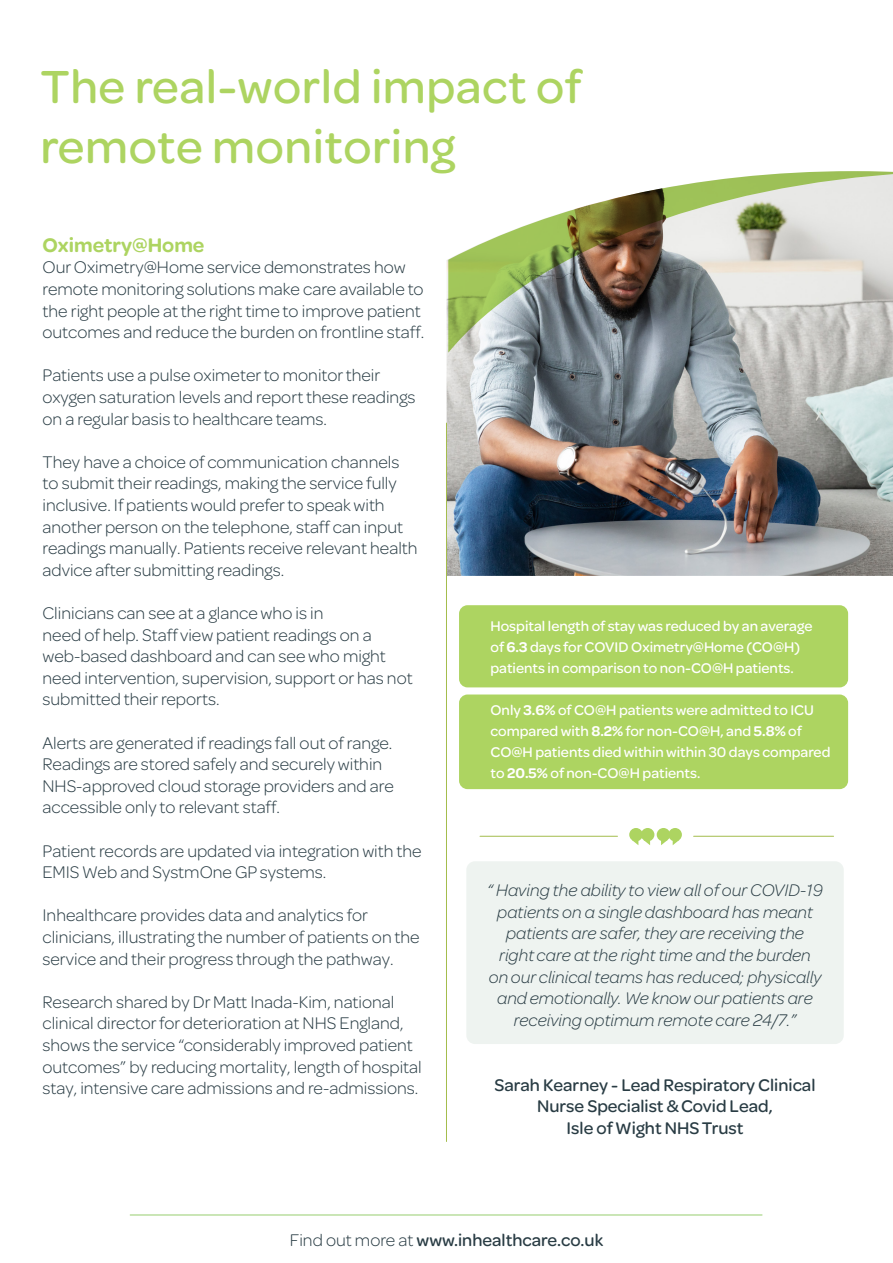
<style>
.page{position:relative;width:893px;height:1263px;background:#fff}
.page>*{position:absolute;margin:0;border:0;box-sizing:border-box;transform-origin:0 0}
.t1{font:500 49.5px/59.4px "Omnes";letter-spacing:.01em;color:#add461}
.t2{font:600 21px "Omnes";color:#add461}
.t3{font:300 18px/21.6px "Omnes";color:#293c44}
.t4{font:italic 300 18px/21.6px "Omnes";color:#293c44;text-align:center}
.t5{font:500 18px/21.6px "Omnes";color:#293c44;text-align:center}
.t6{font:500 15px/21px "Omnes";color:#fff}
.s1{font-weight:600}
.s2{font-weight:300}
</style>
<div class="page">
<img style="left:447px;top:259px;width:446px;height:317px">
<img style="left:448px;top:171px;width:445px;height:182px">
<div style="left:459px;top:694px;width:389px;height:95px;background:#add461;border-radius:9px"></div>
<div style="left:459px;top:605px;width:389px;height:82px;background:#add461;border-radius:9px"></div>
<div style="left:466px;top:861px;width:378px;height:183px;background:#eef3f0;border-radius:9px"></div>
<div style="left:629px;top:828px;width:14px;height:13px;background:#add461;border-radius:50%"></div>
<div style="left:641px;top:828px;width:13px;height:13px;background:#add461;border-radius:50%"></div>
<svg style="left:632px;top:840px;width:18px;height:5px"></svg>
<div style="left:668px;top:828px;width:14px;height:13px;background:#add461;border-radius:50%"></div>
<div style="left:657px;top:828px;width:13px;height:13px;background:#add461;border-radius:50%"></div>
<svg style="left:661px;top:840px;width:18px;height:5px"></svg>
<hr style="left:480px;top:836px;width:137px;height:1px;background:#a4bd4d">
<hr style="left:694px;top:836px;width:140px;height:1px;background:#a4bd4d">
<hr style="left:446px;top:423px;width:1px;height:718px;background:#a4bd4d">
<hr style="left:130px;top:1214px;width:632px;height:1px;background:#97cd6e">
<p class="t1" style="left:40px;top:54px;width:543px">The real-world impact of remote monitoring</p>
<p class="t2" style="left:43px;top:230px;width:163px">Oximetry@Home</p>
<p class="t3" style="left:43px;top:256px;width:383px">Our Oximetry@Home service demonstrates how remote monitoring solutions make care available to the right people at the right time to improve patient outcomes and reduce the burden on frontline staff.</p>
<p class="t3" style="left:43px;top:364px;width:374px">Patients use a pulse oximeter to monitor their oxygen saturation levels and report these readings on a regular basis to healthcare teams.</p>
<p class="t3" style="left:43px;top:450px;width:377px">They have a choice of communication channels to submit their readings, making the service fully inclusive. If patients would prefer to speak with another person on the telephone, staff can input readings manually. Patients receive relevant health advice after submitting readings.</p>
<p class="t3" style="left:43px;top:601px;width:372px">Clinicians can see at a glance who is in<br>need of help. Staff view patient readings on a web-based dashboard and can see who might need intervention, supervision, support or has not submitted their reports.</p>
<p class="t3" style="left:43px;top:731px;width:351px">Alerts are generated if readings fall out of range.</p>
<p class="t3" style="left:43px;top:752px;width:353px">Readings are stored safely and securely within<br>NHS-approved cloud storage providers and are accessible only to relevant staff.</p>
<p class="t3" style="left:43px;top:839px;width:381px">Patient records are updated via integration with the<br>EMIS Web and SystmOne GP systems.</p>
<p class="t3" style="left:43px;top:904px;width:379px">Inhealthcare provides data and analytics for clinicians, illustrating the number of patients on the service and their progress through the pathway.</p>
<p class="t3" style="left:43px;top:990px;width:381px">Research shared by Dr Matt Inada-Kim, national clinical director for deterioration at NHS England, shows the service “considerably improved patient outcomes” by reducing mortality, length of hospital stay, intensive care admissions and re-admissions.</p>
<p class="t6" style="left:490px;top:615px;width:324px">Hospital length of stay was reduced by an average of <span class="s1">6.3</span> days for COVID Oximetry@Home (CO@H) patients in comparison to non-CO@H patients.</p>
<p class="t6" style="left:490px;top:699px;width:341px">Only <span class="s1">3.6%</span> of CO@H patients were admitted to ICU compared with <span class="s1">8.2%</span> for non-CO@H, and <span class="s1">5.8%</span> of CO@H patients died within within 30 days compared to <span class="s1">20.5%</span> of non-CO@H patients.</p>
<p class="t4" style="left:487px;top:878px;width:337px">“ Having the ability to view all of our COVID-19 patients on a single dashboard has meant patients are safer, they are receiving the right care at the right time and the burden<br>on our clinical teams has reduced; physically and emotionally. We know our patients are receiving optimum remote care 24/7.”</p>
<p class="t5" style="left:495px;top:1072px;width:322px">Sarah Kearney - Lead Respiratory Clinical<br>Nurse Specialist &amp; Covid Lead,<br>Isle of Wight NHS Trust</p>
<p class="t5" style="left:290px;top:1228px;width:315px"><span class="s2">Find out more at</span> www.inhealthcare.co.uk</p>
</div>
